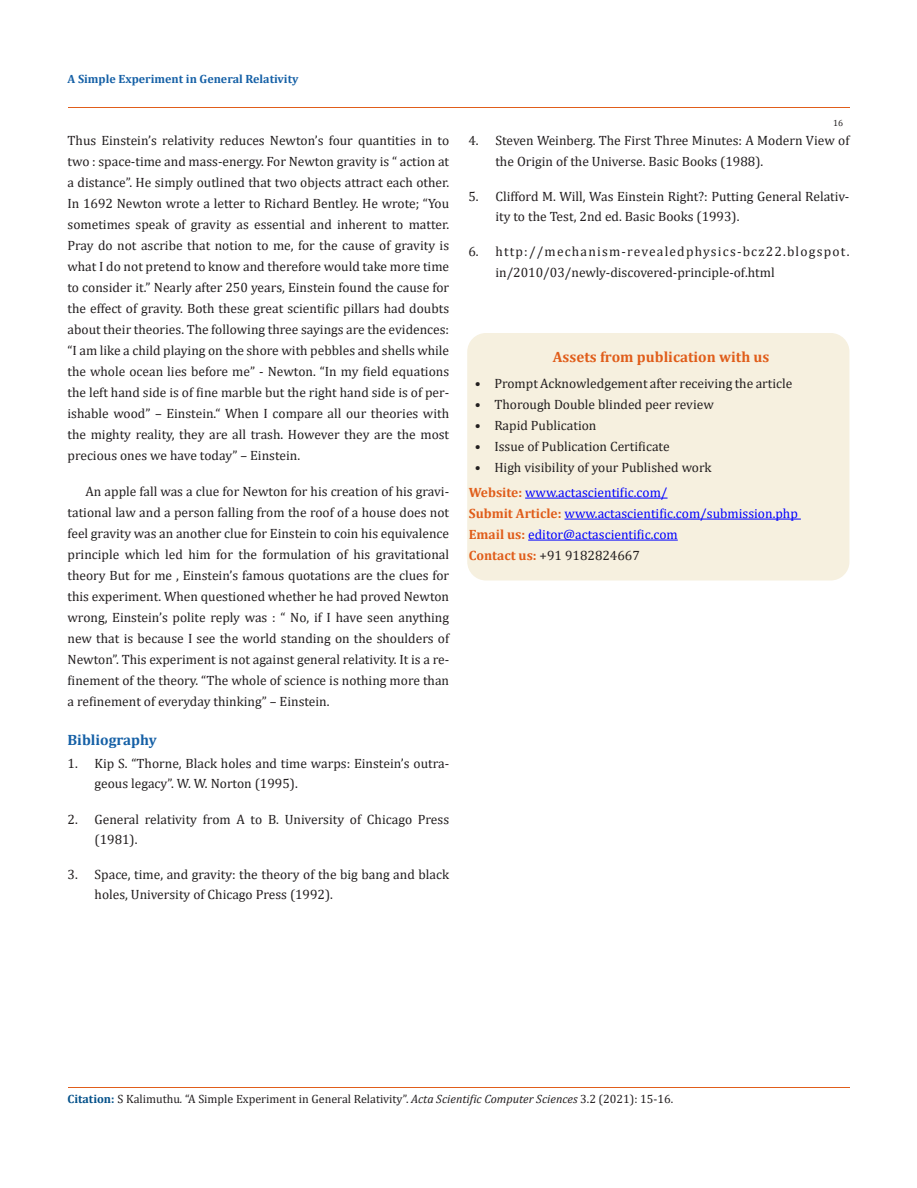
<style>
.page{position:relative;width:917px;height:1188px;background:#fff}
.page>*{position:absolute;margin:0;border:0;box-sizing:border-box;transform-origin:0 0}
.t1{font:700 15px "Cambria";color:#e05d1a}
.t2{font:700 15px "Cambria";color:#1560a6}
.t3{font:13.5px/21px "Cambria";color:#231f20}
.t4{font:13.5px "Cambria";color:#00f}
.t5{font:13.5px/20.2px "Cambria";letter-spacing:.075em;color:#231f20}
.t6{font:12px "Cambria";color:#231f20}
.t7{font:700 12px "Cambria";color:#1560a6}
.t8{font:9px "Cambria";color:#231f20}
.s1{font-weight:700;color:#e05d1a}
.s2{font-weight:700;color:#035089}
.s3{font-style:italic}
</style>
<div class="page">
<hr style="left:68px;top:108px;width:781px;height:1px;background:#e05d1a">
<hr style="left:68px;top:1087px;width:781px;height:1px;background:#e05d1a">
<div style="left:468px;top:334px;width:380px;height:246px;background:#f6f0df;border-radius:18px"></div>
<div style="left:467px;top:333px;width:382px;height:247px;border:2px solid #f6f0df;border-radius:18px"></div>
<hr style="left:525px;top:498px;width:142px;height:1px;background:#00f">
<hr style="left:564px;top:519px;width:236px;height:1px;background:#00f">
<hr style="left:528px;top:540px;width:149px;height:1px;background:#00f">
<p class="t7" style="left:68px;top:70px;width:232px">A Simple Experiment in General Relativity</p>
<p class="t3" style="left:68px;top:130px;width:383px;text-align:justify">Thus Einstein’s relativity reduces Newton’s four quantities in to two : space-time and mass-energy. For Newton gravity is “ action at a distance”. He simply outlined that two objects attract each other.<br>In 1692 Newton wrote a letter to Richard Bentley. He wrote; “You sometimes speak of gravity as essential and inherent to matter.<br>Pray do not ascribe that notion to me, for the cause of gravity is what I do not pretend to know and therefore would take more time to consider it.” Nearly after 250 years, Einstein found the cause for the effect of gravity. Both these great scientific pillars had doubts about their theories. The following three sayings are the evidences: “I am like a child playing on the shore with pebbles and shells while the whole ocean lies before me” - Newton. “In my field equations the left hand side is of fine marble but the right hand side is of per&shy;ishable wood” – Einstein.“ When I compare all our theories with the mighty reality, they are all trash. However they are the most precious ones we have today” – Einstein.</p>
<p class="t3" style="left:68px;top:481px;width:383px;text-align:justify;text-indent:18px">An apple fall was a clue for Newton for his creation of his gravi&shy;tational law and a person falling from the roof of a house does not feel gravity was an another clue for Einstein to coin his equivalence principle which led him for the formulation of his gravitational theory But for me , Einstein’s famous quotations are the clues for this experiment. When questioned whether he had proved Newton wrong, Einstein’s polite reply was : “ No, if I have seen anything new that is because I see the world standing on the shoulders of Newton”. This experiment is not against general relativity. It is a re&shy;finement of the theory. “The whole of science is nothing more than a refinement of everyday thinking” – Einstein.</p>
<p class="t2" style="left:68px;top:729px;width:91px">Bibliography</p>
<p class="t3" style="left:94px;top:753px;width:356px;line-height:20.2px;text-indent:-27px">1. Kip S. “Thorne, Black holes and time warps: Einstein’s outra&shy;geous legacy”. W. W. Norton (1995).</p>
<p class="t3" style="left:94px;top:809px;width:356px;line-height:20.2px;text-indent:-27px">2. General relativity from A to B. University of Chicago Press (1981).</p>
<p class="t3" style="left:94px;top:864px;width:356px;line-height:20.2px;text-indent:-27px">3. Space, time, and gravity: the theory of the big bang and black holes, University of Chicago Press (1992).</p>
<p class="t8" style="left:833px;top:118px;width:11px">16</p>
<p class="t3" style="left:495px;top:131px;width:355px;line-height:20.2px;text-indent:-27px">4. Steven Weinberg. The First Three Minutes: A Modern View of the Origin of the Universe. Basic Books (1988).</p>
<p class="t3" style="left:495px;top:186px;width:355px;line-height:20.2px;text-indent:-27px">5. Clifford M. Will, Was Einstein Right?: Putting General Relativ&shy;ity to the Test, 2nd ed. Basic Books (1993).</p>
<p class="t5" style="left:495px;top:242px;width:355px;text-indent:-27px">6. http://mechanism-revealedphysics-bcz22.blogspot. in/2010/03/newly-discovered-principle-of.html</p>
<p class="t1" style="left:553px;top:346px;width:218px">Assets from publication with us</p>
<p class="t3" style="left:475px;top:372px;width:319px">• Prompt Acknowledgement after receiving the article</p>
<p class="t3" style="left:475px;top:393px;width:240px">• Thorough Double blinded peer review</p>
<p class="t3" style="left:475px;top:414px;width:123px">• Rapid Publication</p>
<p class="t3" style="left:475px;top:435px;width:196px">• Issue of Publication Certificate</p>
<p class="t3" style="left:475px;top:456px;width:238px">• High visibility of your Published work</p>
<p class="t4" style="left:468px;top:485px;width:200px"><span class="s1">Website:</span> www.actascientific.com/</p>
<p class="t4" style="left:468px;top:506px;width:330px"><span class="s1">Submit Article:</span> www.actascientific.com/submission.php</p>
<p class="t4" style="left:468px;top:527px;width:210px"><span class="s1">Email us:</span> editor@actascientific.com</p>
<p class="t3" style="left:468px;top:545px;width:173px"><span class="s1">Contact us:</span> +91 9182824667</p>
<p class="t6" style="left:68px;top:1091px;width:607px"><span class="s2">Citation:</span> S Kalimuthu<span class="s3">.</span> “A Simple Experiment in General Relativity”. <span class="s3">Acta Scientific Computer Sciences</span> 3.2 (2021): 15-16.</p>
</div>
